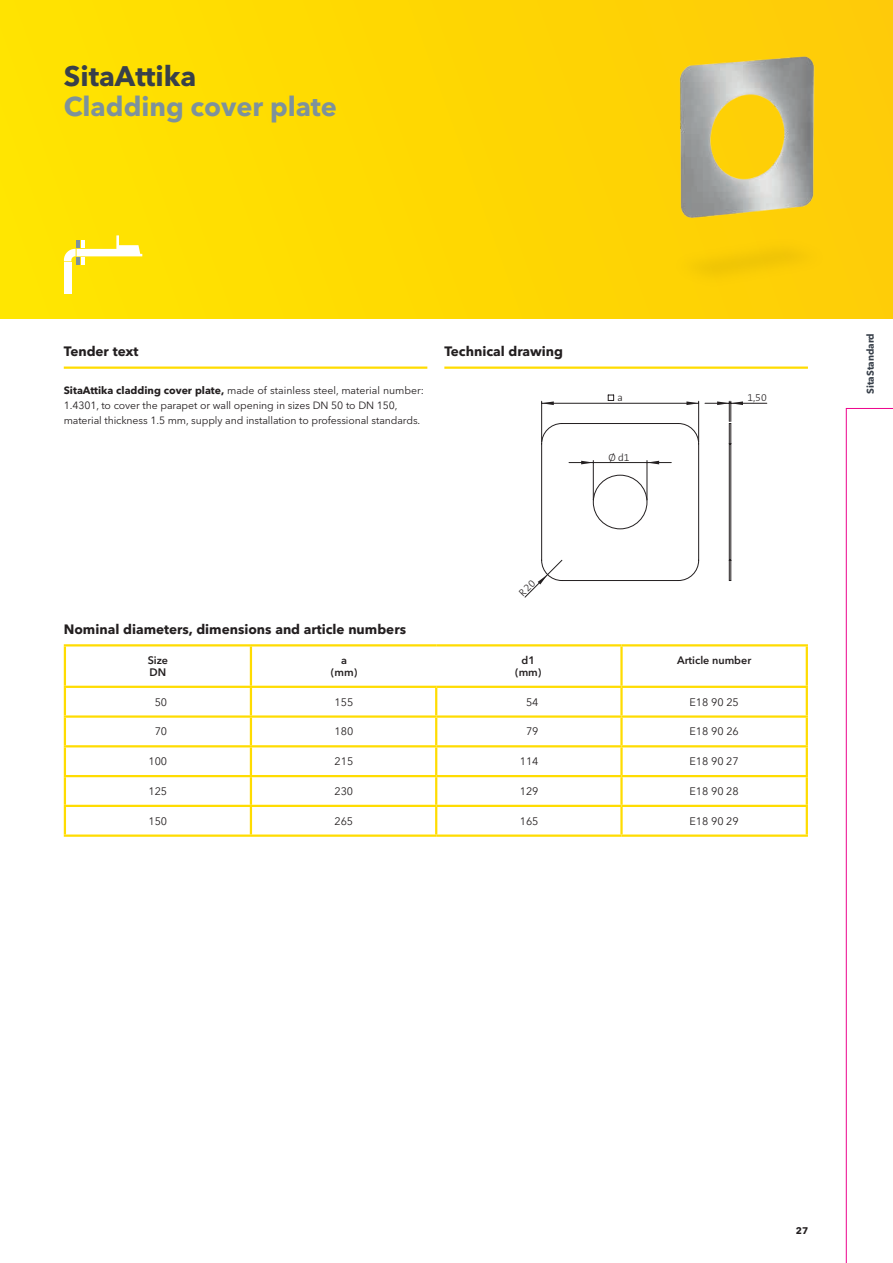
<style>
.page{position:relative;width:893px;height:1263px;background:#fff}
.page>*{position:absolute;margin:0;border:0;box-sizing:border-box;transform-origin:0 0}
.t1{font:700 28.05px "Avenir Next W1 G";color:#38404a}
.t2{font:700 27px "Avenir Next W1 G";color:#7d929c}
.t3{font:700 13.5px "Avenir Next W1 G";color:#231f20}
.t4{font:10.8px "Avenir Next W1 G";color:#231f20}
.t5{font:600 10.8px/12px "Avenir Next W1 G";color:#231f20;text-align:center}
.t6{font:10.5px/15px "Avenir Next W1 G";letter-spacing:-.01em;color:#231f20}
.t7{font:300 10.5px "The Sans B Plus W3";color:#231f20}
.t8{font:700 9.75px "Avenir Next W1 G";color:#38404a}
.t9{font:700 9.6px "Avenir Next W1 G";color:#231f20}
.s1{font-weight:700}
</style>
<div class="page">
<div style="left:0;top:0;width:893px;height:319px;background:#ffdb01"></div>
<div style="left:64px;top:262px;width:7px;height:32px;background:#fff"></div>
<svg style="left:64px;top:235px;width:78px;height:30px"></svg>
<svg style="left:542px;top:401px;width:12px;height:4px"></svg>
<svg style="left:686px;top:401px;width:12px;height:4px"></svg>
<hr style="left:541px;top:401px;width:1px;height:41px;background:#231f20">
<hr style="left:698px;top:401px;width:1px;height:41px;background:#231f20">
<hr style="left:542px;top:403px;width:157px;height:1px;background:#231f20">
<svg style="left:608px;top:395px;width:6px;height:6px"></svg>
<hr style="left:730px;top:444px;width:1px;height:116px;background:#231f20">
<hr style="left:729px;top:444px;width:1px;height:116px;background:#231f20">
<svg style="left:729px;top:560px;width:2px;height:21px"></svg>
<svg style="left:705px;top:401px;width:38px;height:43px"></svg>
<hr style="left:731px;top:403px;width:36px;height:1px;background:#231f20">
<img style="left:679px;top:36px;width:214px;height:283px">
<hr style="left:64px;top:366px;width:363px;height:3px;background:#ffdc01">
<hr style="left:444px;top:366px;width:364px;height:3px;background:#ffdc01">
<hr style="left:64px;top:646px;width:2px;height:40px;background:#ffdc01">
<hr style="left:64px;top:644px;width:187px;height:2px;background:#ffdc01">
<hr style="left:250px;top:646px;width:2px;height:40px;background:#ffdc01">
<hr style="left:251px;top:644px;width:185px;height:2px;background:#ffdc01">
<hr style="left:436px;top:644px;width:185px;height:2px;background:#ffdc01">
<hr style="left:620px;top:646px;width:3px;height:40px;background:#ffdc01">
<hr style="left:621px;top:644px;width:187px;height:2px;background:#ffdc01">
<hr style="left:806px;top:646px;width:2px;height:40px;background:#ffdc01">
<hr style="left:64px;top:688px;width:2px;height:27px;background:#ffdc01">
<hr style="left:64px;top:718px;width:2px;height:27px;background:#ffdc01">
<hr style="left:64px;top:747px;width:2px;height:28px;background:#ffdc01">
<hr style="left:64px;top:777px;width:2px;height:28px;background:#ffdc01">
<hr style="left:64px;top:807px;width:2px;height:27px;background:#ffdc01">
<hr style="left:64px;top:686px;width:187px;height:2px;background:#ffdc01">
<hr style="left:64px;top:715px;width:187px;height:3px;background:#ffdc01">
<hr style="left:64px;top:745px;width:187px;height:2px;background:#ffdc01">
<hr style="left:64px;top:775px;width:187px;height:2px;background:#ffdc01">
<hr style="left:64px;top:805px;width:187px;height:2px;background:#ffdc01">
<hr style="left:64px;top:834px;width:187px;height:3px;background:#ffdc01">
<hr style="left:250px;top:688px;width:2px;height:27px;background:#ffdc01">
<hr style="left:250px;top:718px;width:2px;height:27px;background:#ffdc01">
<hr style="left:250px;top:747px;width:2px;height:28px;background:#ffdc01">
<hr style="left:250px;top:777px;width:2px;height:28px;background:#ffdc01">
<hr style="left:250px;top:807px;width:2px;height:27px;background:#ffdc01">
<hr style="left:251px;top:686px;width:185px;height:2px;background:#ffdc01">
<hr style="left:251px;top:715px;width:185px;height:3px;background:#ffdc01">
<hr style="left:251px;top:745px;width:185px;height:2px;background:#ffdc01">
<hr style="left:251px;top:775px;width:185px;height:2px;background:#ffdc01">
<hr style="left:251px;top:805px;width:185px;height:2px;background:#ffdc01">
<hr style="left:251px;top:834px;width:185px;height:3px;background:#ffdc01">
<hr style="left:435px;top:688px;width:2px;height:27px;background:#ffdc01">
<hr style="left:435px;top:718px;width:2px;height:27px;background:#ffdc01">
<hr style="left:435px;top:747px;width:2px;height:28px;background:#ffdc01">
<hr style="left:435px;top:777px;width:2px;height:28px;background:#ffdc01">
<hr style="left:435px;top:807px;width:2px;height:27px;background:#ffdc01">
<hr style="left:436px;top:686px;width:185px;height:2px;background:#ffdc01">
<hr style="left:436px;top:715px;width:185px;height:3px;background:#ffdc01">
<hr style="left:436px;top:745px;width:185px;height:2px;background:#ffdc01">
<hr style="left:436px;top:775px;width:185px;height:2px;background:#ffdc01">
<hr style="left:436px;top:805px;width:185px;height:2px;background:#ffdc01">
<hr style="left:436px;top:834px;width:185px;height:3px;background:#ffdc01">
<hr style="left:620px;top:688px;width:3px;height:27px;background:#ffdc01">
<hr style="left:620px;top:718px;width:3px;height:27px;background:#ffdc01">
<hr style="left:620px;top:747px;width:3px;height:28px;background:#ffdc01">
<hr style="left:620px;top:777px;width:3px;height:28px;background:#ffdc01">
<hr style="left:620px;top:807px;width:3px;height:27px;background:#ffdc01">
<hr style="left:621px;top:686px;width:187px;height:2px;background:#ffdc01">
<hr style="left:806px;top:688px;width:2px;height:27px;background:#ffdc01">
<hr style="left:806px;top:718px;width:2px;height:27px;background:#ffdc01">
<hr style="left:806px;top:747px;width:2px;height:28px;background:#ffdc01">
<hr style="left:806px;top:777px;width:2px;height:28px;background:#ffdc01">
<hr style="left:806px;top:807px;width:2px;height:27px;background:#ffdc01">
<hr style="left:621px;top:715px;width:187px;height:3px;background:#ffdc01">
<hr style="left:621px;top:745px;width:187px;height:2px;background:#ffdc01">
<hr style="left:621px;top:775px;width:187px;height:2px;background:#ffdc01">
<hr style="left:621px;top:805px;width:187px;height:2px;background:#ffdc01">
<hr style="left:621px;top:834px;width:187px;height:3px;background:#ffdc01">
<svg style="left:846px;top:408px;width:47px;height:855px"></svg>
<svg style="left:524px;top:423px;width:175px;height:175px"></svg>
<h1 class="t1" style="left:64px;top:59px;width:134px">SitaAttika</h1>
<h2 class="t2" style="left:64px;top:90px;width:275px">Cladding cover plate</h2>
<p class="t3" style="left:64px;top:343px;width:76px">Tender text</p>
<p class="t3" style="left:444px;top:343px;width:120px">Technical drawing</p>
<p class="t6" style="left:64px;top:383px;width:362px"><span class="s1">SitaAttika cladding cover plate,</span> made of stainless steel, material number:<br>1.4301, to cover the parapet or wall opening in sizes DN 50 to DN 150, material thickness 1.5 mm, supply and installation to professional standards.</p>
<p class="t7" style="left:617px;top:391px;width:7px">a</p>
<p class="t7" style="left:747px;top:391px;width:21px">1,50</p>
<p class="t7" style="left:608px;top:450px;width:23px">Ø d1</p>
<p class="t3" style="left:64px;top:621px;width:344px">Nominal diameters, dimensions and article numbers</p>
<p class="t5" style="left:148px;top:654px;width:22px;text-align:left">Size<br>DN</p>
<p class="t5" style="left:331px;top:654px;width:28px">a (mm)</p>
<p class="t5" style="left:515px;top:654px;width:28px">d1 (mm)</p>
<p class="t5" style="left:677px;top:654px;width:76px">Article number</p>
<p class="t4" style="left:155px;top:695px;width:14px">50</p>
<p class="t4" style="left:334px;top:695px;width:20px">155</p>
<p class="t4" style="left:526px;top:695px;width:14px">54</p>
<p class="t4" style="left:689px;top:695px;width:51px">E18 90 25</p>
<p class="t4" style="left:155px;top:725px;width:14px">70</p>
<p class="t4" style="left:334px;top:725px;width:20px">180</p>
<p class="t4" style="left:526px;top:725px;width:14px">79</p>
<p class="t4" style="left:689px;top:725px;width:51px">E18 90 26</p>
<p class="t4" style="left:148px;top:755px;width:20px">100</p>
<p class="t4" style="left:334px;top:755px;width:20px">215</p>
<p class="t4" style="left:520px;top:755px;width:20px">114</p>
<p class="t4" style="left:689px;top:755px;width:51px">E18 90 27</p>
<p class="t4" style="left:148px;top:785px;width:20px">125</p>
<p class="t4" style="left:334px;top:785px;width:20px">230</p>
<p class="t4" style="left:520px;top:785px;width:20px">129</p>
<p class="t4" style="left:689px;top:785px;width:51px">E18 90 28</p>
<p class="t4" style="left:148px;top:814px;width:20px">150</p>
<p class="t4" style="left:334px;top:814px;width:20px">265</p>
<p class="t4" style="left:520px;top:814px;width:20px">165</p>
<p class="t4" style="left:689px;top:814px;width:51px">E18 90 29</p>
<p class="t8" style="left:864px;top:394px;width:62px;rotate:-90deg">SitaStandard</p>
<p class="t9" style="left:796px;top:1224px;width:14px">27</p>
</div>
